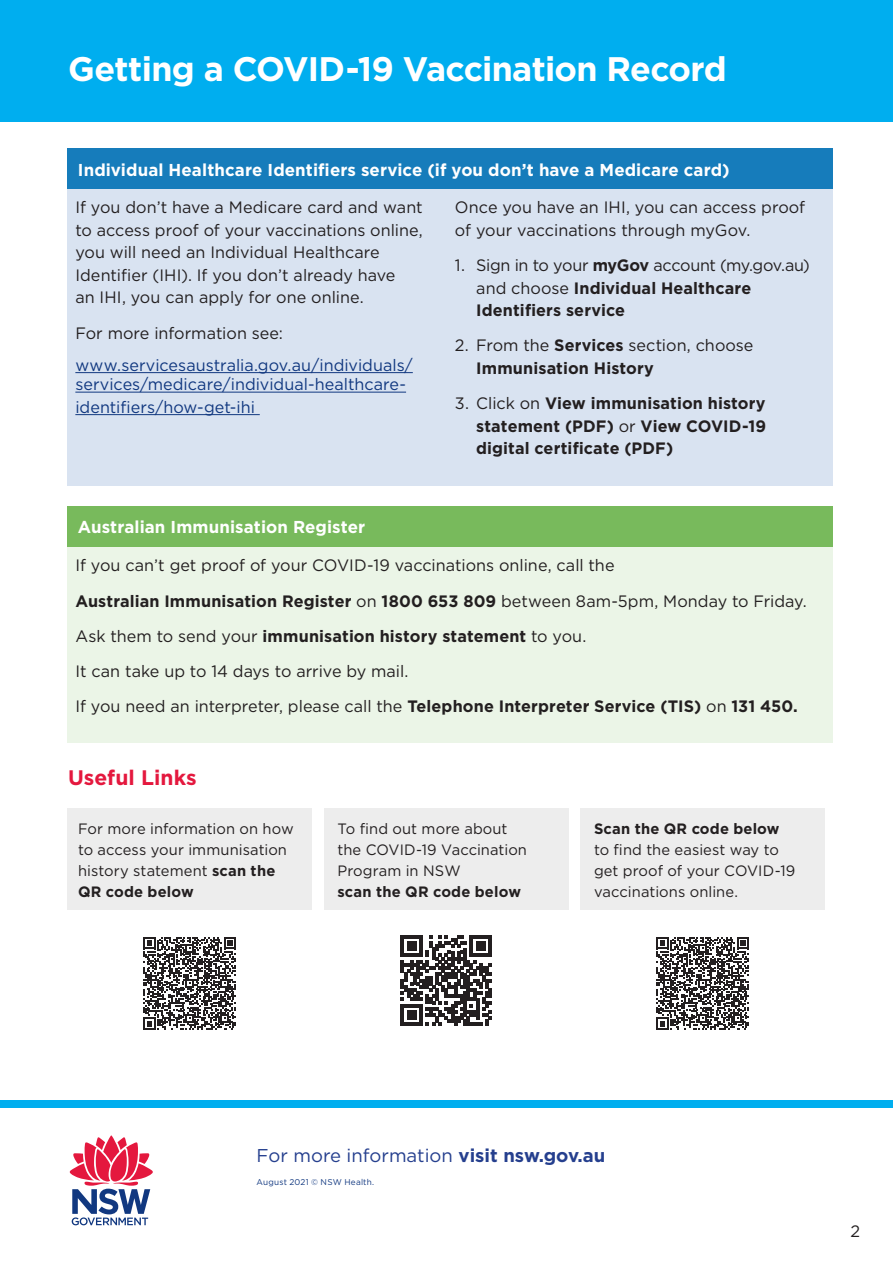
<style>
.page{position:relative;width:893px;height:1263px;background:#fff}
.page>*{position:absolute;margin:0;border:0;box-sizing:border-box;transform-origin:0 0}
.t1{font:700 34.05px "Gotham";letter-spacing:-.02em;color:#fff}
._1_0_Heading_1{font:700 21px "Gotham";color:#e4183e}
.t2{font:18.6px "Gotham";color:#253f8e}
._3_0_Body{font:700 17.25px "Gotham";letter-spacing:.005em;color:#fff}
._3_0_Body-2{font:700 16.5px/22.5px "Gotham";letter-spacing:.005em;color:#231f20}
._3_0_Body-3{font:16.5px/22.5px "Gotham";color:#231f20}
._3_0_Body-4{font:16.5px/19.5px "Gotham";color:#113880}
._3_0_Body-5{font:15px/21px "Gotham";letter-spacing:.005em;color:#231f20}
._1_1_Heading_2{font:8.4px "Gotham";letter-spacing:.025em;color:#113880}
.s1{font-weight:400}
.s2{font-weight:700}
</style>
<div class="page">
<svg style="left:69px;top:1135px;width:84px;height:90px"></svg>
<div style="left:0;top:0;width:893px;height:122px;background:#00aeef"></div>
<div style="left:0;top:1100px;width:893px;height:7px;background:#00aeef"></div>
<div style="left:67px;top:181px;width:765px;height:305px;background:#d9e3f1"></div>
<div style="left:67px;top:538px;width:765px;height:204px;background:#ebf5e7"></div>
<hr style="left:75px;top:372px;width:338px;height:1px;background:#113880">
<hr style="left:75px;top:392px;width:331px;height:1px;background:#113880">
<hr style="left:75px;top:414px;width:185px;height:1px;background:#113880">
<div style="left:67px;top:148px;width:765px;height:41px;background:#167cbb"></div>
<div style="left:67px;top:506px;width:765px;height:41px;background:#78ba5c"></div>
<div style="left:67px;top:809px;width:245px;height:101px;background:#ededed"></div>
<div style="left:324px;top:809px;width:244px;height:101px;background:#ededed"></div>
<div style="left:580px;top:809px;width:245px;height:101px;background:#ededed"></div>
<svg style="left:143px;top:937px;width:93px;height:93px"></svg>
<svg style="left:401px;top:935px;width:91px;height:91px"></svg>
<svg style="left:656px;top:937px;width:93px;height:93px"></svg>
<p class="t1" style="left:68px;top:47px;width:660px">Getting a COVID-19 Vaccination Record</p>
<p class="_3_0_Body" style="left:78px;top:158px;width:653px">Individual Healthcare Identifiers service (if you don’t have a Medicare card)</p>
<p class="_3_0_Body-3" style="left:75px;top:196px;width:349px">If you don’t have a Medicare card and want to access proof of your vaccinations online, you will need an Individual Healthcare Identifier (IHI). If you don’t already have<br>an IHI, you can apply for one online.</p>
<p class="_3_0_Body-3" style="left:75px;top:321px;width:209px">For more information see:</p>
<p class="_3_0_Body-4" style="left:75px;top:355px;width:339px">www.servicesaustralia.gov.au/individuals/ services/medicare/individual-healthcare-</p>
<p class="_3_0_Body-4" style="left:75px;top:397px;width:181px">identifiers/how-get-ihi</p>
<p class="_3_0_Body" style="left:78px;top:516px;width:289px">Australian Immunisation Register</p>
<p class="_3_0_Body-3" style="left:455px;top:196px;width:352px">Once you have an IHI, you can access proof of your vaccinations through myGov.</p>
<p class="_3_0_Body-2" style="left:476px;top:254px;width:335px;text-indent:-21px"><span class="s1">1. Sign in to your</span> myGov <span class="s1">account (my.gov.au) and choose</span> Individual Healthcare<br>Identifiers service</p>
<p class="_3_0_Body-2" style="left:476px;top:334px;width:279px;text-indent:-21px"><span class="s1">2. From the</span> Services <span class="s1">section, choose<br></span>Immunisation History</p>
<p class="_3_0_Body-2" style="left:476px;top:392px;width:291px;text-align:justify;text-indent:-21px"><span class="s1">3. Click on</span> View immunisation history statement (PDF) <span class="s1">or</span> View COVID-19 digital certificate (PDF)</p>
<p class="_3_0_Body-3" style="left:75px;top:554px;width:541px">If you can’t get proof of your COVID-19 vaccinations online, call the</p>
<p class="_3_0_Body-2" style="left:75px;top:589px;width:733px">Australian Immunisation Register <span class="s1">on</span> 1800 653 809 <span class="s1">between 8am-5pm, Monday to Friday.</span></p>
<p class="_3_0_Body-2" style="left:75px;top:624px;width:513px"><span class="s1">Ask them to send your</span> immunisation history statement <span class="s1">to you.</span></p>
<p class="_3_0_Body-3" style="left:75px;top:660px;width:335px">It can take up to 14 days to arrive by mail.</p>
<p class="_3_0_Body-2" style="left:75px;top:695px;width:724px"><span class="s1">If you need an interpreter, please call the</span> Telephone Interpreter Service (TIS) <span class="s1">on</span> 131 450.</p>
<p class="_1_0_Heading_1" style="left:68px;top:763px;width:130px">Useful Links</p>
<p class="_3_0_Body-5" style="left:78px;top:818px;width:217px">For more information on how to access your immunisation history statement <span class="s2">scan the<br>QR code below</span></p>
<p class="_3_0_Body-5" style="left:338px;top:818px;width:191px">To find out more about the COVID-19 Vaccination<br>Program in NSW<br><span class="s2">scan the QR code below</span></p>
<p class="_3_0_Body-5" style="left:594px;top:818px;width:203px"><span class="s2">Scan the QR code below </span>to find the easiest way to get proof of your COVID-19 vaccinations online.</p>
<p class="t2" style="left:256px;top:1144px;width:350px">For more information <span class="s2">visit nsw.gov.au</span></p>
<p class="_1_1_Heading_2" style="left:256px;top:1176px;width:119px">August 2021 © NSW Health.</p>
<p class="_3_0_Body-3" style="left:850px;top:1220px;width:11px">2</p>
</div>
